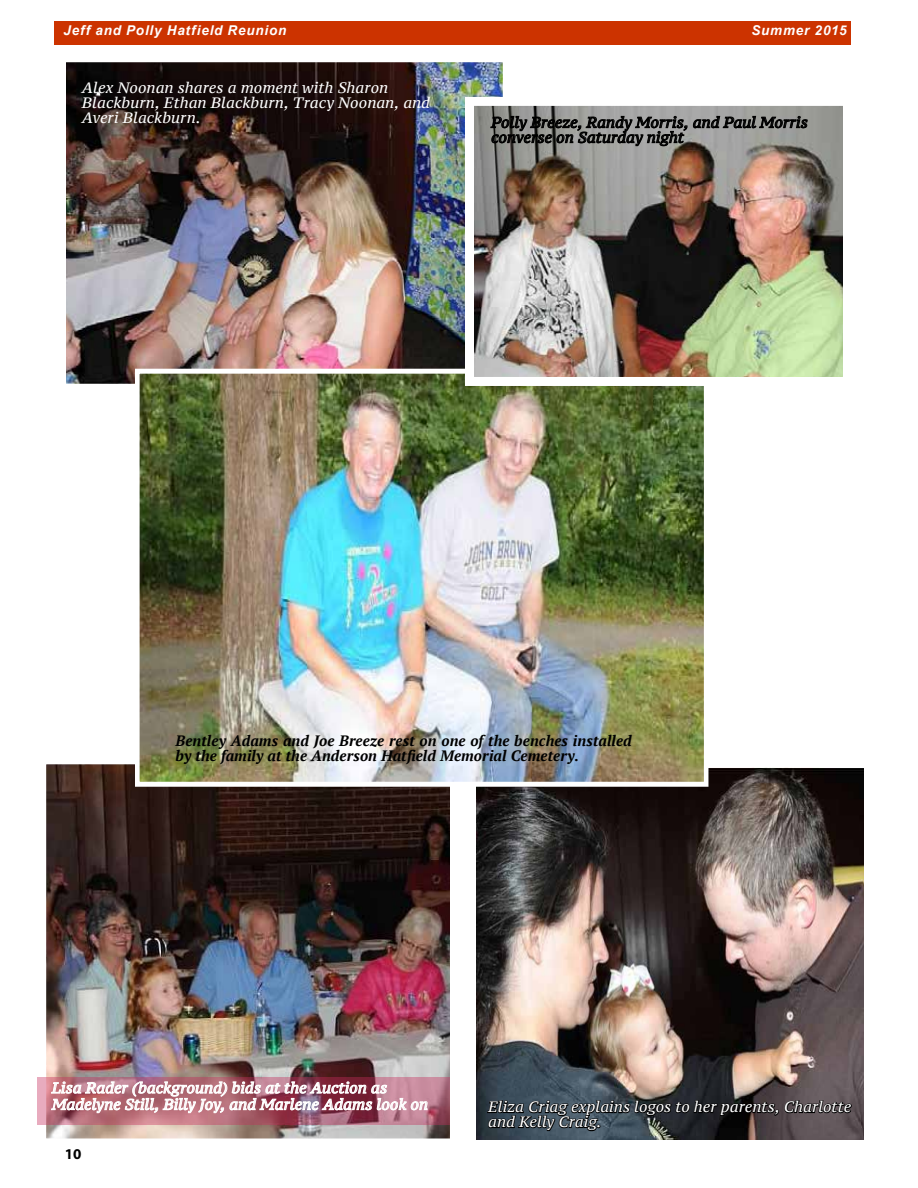
<style>
.page{position:relative;width:918px;height:1188px;background:#fff}
.page>*{position:absolute;margin:0;border:0;box-sizing:border-box;transform-origin:0 0}
.t1{font:italic 15px/15px "PT Serif Caption";color:#fff}
.t2{font:italic 700 15px/15px "PT Serif";letter-spacing:.005em;color:#000}
.t3{font:italic 15px/15px "PT Serif Caption";letter-spacing:.005em;color:#000}
.t4{font:700 15px "Myriad Pro";color:#000}
.t5{font:italic 700 13.5px "Arial";letter-spacing:.06em;color:#fff}
</style>
<div class="page">
<div style="left:54px;top:22px;width:796px;height:23px;background:#c30"></div>
<img style="left:47px;top:765px;width:402px;height:373px">
<img style="left:477px;top:767px;width:387px;height:372px">
<img style="left:67px;top:63px;width:435px;height:320px">
<img style="left:141px;top:375px;width:562px;height:406px">
<div style="left:135px;top:369px;width:574px;height:418px;border:5px solid #fff"></div>
<svg style="left:486px;top:1093px;width:367px;height:46px;background:#34373c"></svg>
<img style="left:475px;top:107px;width:367px;height:269px">
<div style="left:465px;top:97px;width:387px;height:289px;border:9px solid #fff"></div>
<svg style="left:490px;top:113px;width:318px;height:34px;background:#747573"></svg>
<svg style="left:37px;top:1077px;width:412px;height:47px;background:#b56f7f"></svg>
<img style="left:51px;top:1074px;width:377px;height:41px">
<p class="t5" style="left:64px;top:22px;width:224px">Jeff and Polly Hatfield Reunion</p>
<p class="t5" style="left:751px;top:22px;width:97px">Summer 2015</p>
<p class="t1" style="left:82px;top:80px;width:350px">Alex Noonan shares a moment with Sharon<br>Blackburn, Ethan Blackburn, Tracy Noonan, and<br>Averi Blackburn.</p>
<p class="t3" style="left:491px;top:115px;width:318px">Polly Breeze, Randy Morris, and Paul Morris converse on Saturday night</p>
<p class="t2" style="left:176px;top:733px;width:458px">Bentley Adams and Joe Breeze rest on one of the benches installed by the family at the Anderson Hatfield Memorial Cemetery.</p>
<p class="t1" style="left:52px;top:1080px;width:378px;line-height:16.5px">Lisa Rader (background) bids at the Auction as<br>Madelyne Still, Billy Joy, and Marlene Adams look on</p>
<p class="t4" style="left:65px;top:1144px;width:18px">10</p>
<p class="t1" style="left:488px;top:1100px;width:365px">Eliza Criag explains logos to her parents, Charlotte and Kelly Craig.</p>
</div>
